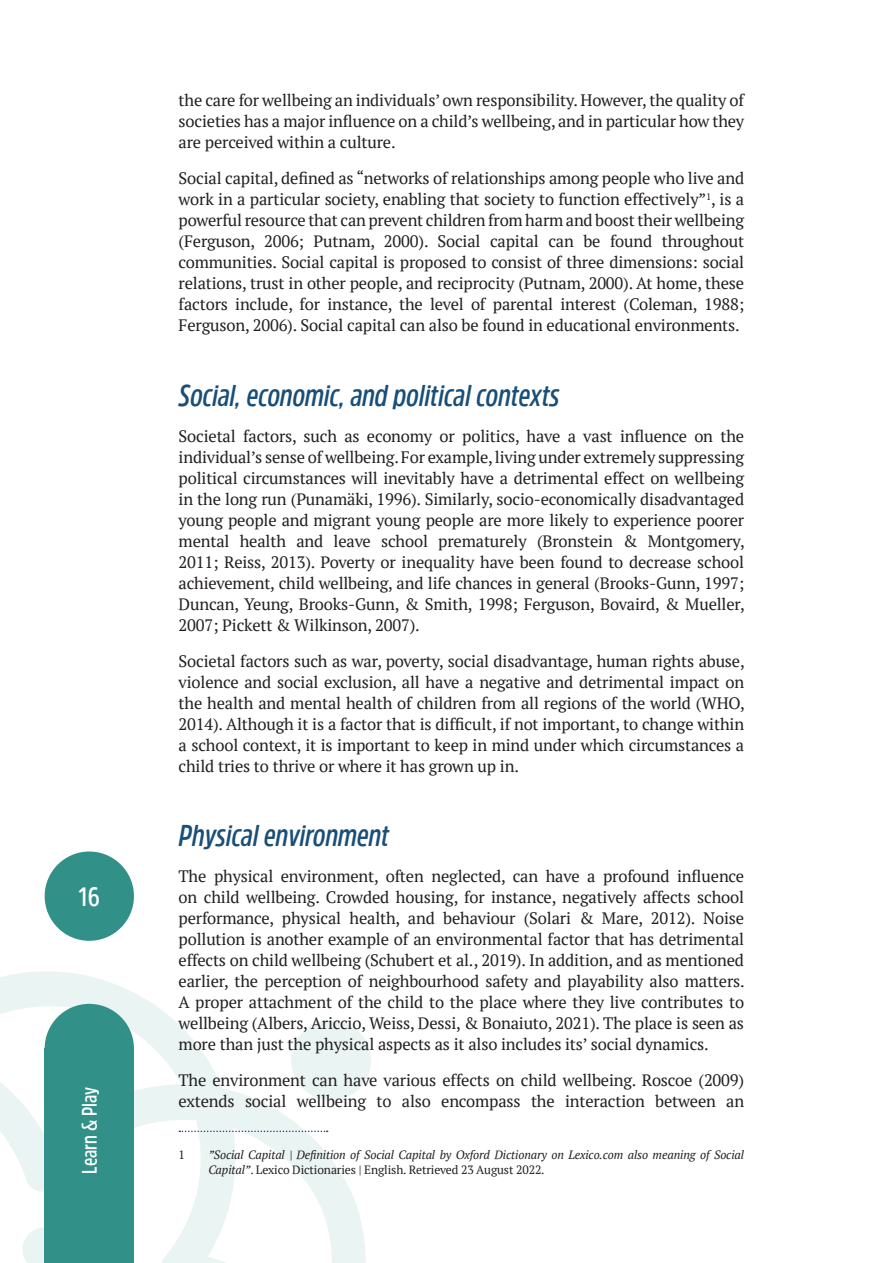
<style>
.page{position:relative;width:893px;height:1263px;background:#fff}
.page>*{position:absolute;margin:0;border:0;box-sizing:border-box;transform-origin:0 0}
.Title_small{font:italic 600 30px "Amsi Pro Cond";color:#184e78}
.t1{font:600 26.4px "Amsi Pro Cond";color:#fff}
.t2{font:600 21px "Amsi Pro Cond";color:#fff}
.Paragraph_eng{font:16.5px/21px "PT Serif";letter-spacing:-.01em;color:#231f20;text-align:justify}
.Paragraph_eng-2{font:italic 12px/15px "PT Serif";letter-spacing:-.01em;color:#231f20}
.Paragraph_eng-3{font:12px "PT Serif";color:#231f20}
.s1{font-style:normal}
</style>
<div class="page">
<svg style="left:0;top:971px;width:362px;height:64px"></svg>
<svg style="left:0;top:1035px;width:371px;height:228px"></svg>
<div style="left:45px;top:1048px;width:89px;height:215px;background:#319088"></div>
<div style="left:45px;top:851px;width:89px;height:90px;background:#319088;border-radius:50%"></div>
<div style="left:45px;top:1004px;width:89px;height:89px;background:#319088;border-radius:50%"></div>
<svg style="left:179px;top:1130px;width:149px;height:2px"></svg>
<h2 class="t1" style="left:79px;top:878px;width:23px">16</h2>
<p class="t2" style="left:75px;top:1174px;width:88px;rotate:-90deg">Learn &amp; Play</p>
<p class="Paragraph_eng" style="left:179px;top:90px;width:567px">the care for wellbeing an individuals’ own responsibility. However, the quality of societies has a major influence on a child’s wellbeing, and in particular how they are perceived within a culture.</p>
<p class="Paragraph_eng" style="left:179px;top:168px;width:567px">Social capital, defined as “networks of relationships among people who live and work in a particular society, enabling that society to function effectively”<sup>1</sup>, is a powerful resource that can prevent children from harm and boost their wellbeing (Ferguson, 2006; Putnam, 2000). Social capital can be found throughout communities. Social capital is proposed to consist of three dimensions: social relations, trust in other people, and reciprocity (Putnam, 2000). At home, these factors include, for instance, the level of parental interest (Coleman, 1988; Ferguson, 2006). Social capital can also be found in educational environments.</p>
<p class="Title_small" style="left:179px;top:375px;width:382px">Social, economic, and political contexts</p>
<p class="Paragraph_eng" style="left:179px;top:425px;width:568px">Societal factors, such as economy or politics, have a vast influence on the individual’s sense of wellbeing. For example, living under extremely suppressing political circumstances will inevitably have a detrimental effect on wellbeing in the long run (Punamäki, 1996). Similarly, socio-economically disadvantaged young people and migrant young people are more likely to experience poorer mental health and leave school prematurely (Bronstein &amp; Montgomery, 2011; Reiss, 2013). Poverty or inequality have been found to decrease school achievement, child wellbeing, and life chances in general (Brooks-Gunn, 1997; Duncan, Yeung, Brooks-Gunn, &amp; Smith, 1998; Ferguson, Bovaird, &amp; Mueller, 2007; Pickett &amp; Wilkinson, 2007).</p>
<p class="Paragraph_eng" style="left:179px;top:650px;width:568px">Societal factors such as war, poverty, social disadvantage, human rights abuse, violence and social exclusion, all have a negative and detrimental impact on the health and mental health of children from all regions of the world (WHO, 2014). Although it is a factor that is difficult, if not important, to change within a school context, it is important to keep in mind under which circumstances a child tries to thrive or where it has grown up in.</p>
<p class="Title_small" style="left:179px;top:815px;width:212px">Physical environment</p>
<p class="Paragraph_eng" style="left:179px;top:866px;width:568px">The physical environment, often neglected, can have a profound influence on child wellbeing. Crowded housing, for instance, negatively affects school performance, physical health, and behaviour (Solari &amp; Mare, 2012). Noise pollution is another example of an environmental factor that has detrimental effects on child wellbeing (Schubert et al., 2019). In addition, and as mentioned earlier, the perception of neighbourhood safety and playability also matters.<br>A proper attachment of the child to the place where they live contributes to wellbeing (Albers, Ariccio, Weiss, Dessi, &amp; Bonaiuto, 2021). The place is seen as more than just the physical aspects as it also includes its’ social dynamics.</p>
<p class="Paragraph_eng" style="left:179px;top:1070px;width:567px">The environment can have various effects on child wellbeing. Roscoe (2009) extends social wellbeing to also encompass the interaction between an</p>
<p class="Paragraph_eng-3" style="left:179px;top:1147px;width:8px">1</p>
<p class="Paragraph_eng-2" style="left:208px;top:1147px;width:537px">”Social Capital | Definition of Social Capital by Oxford Dictionary on Lexico.com also meaning of Social<br>Capital”<span class="s1">. Lexico Dictionaries | English. Retrieved 23 August 2022.</span></p>
</div>
